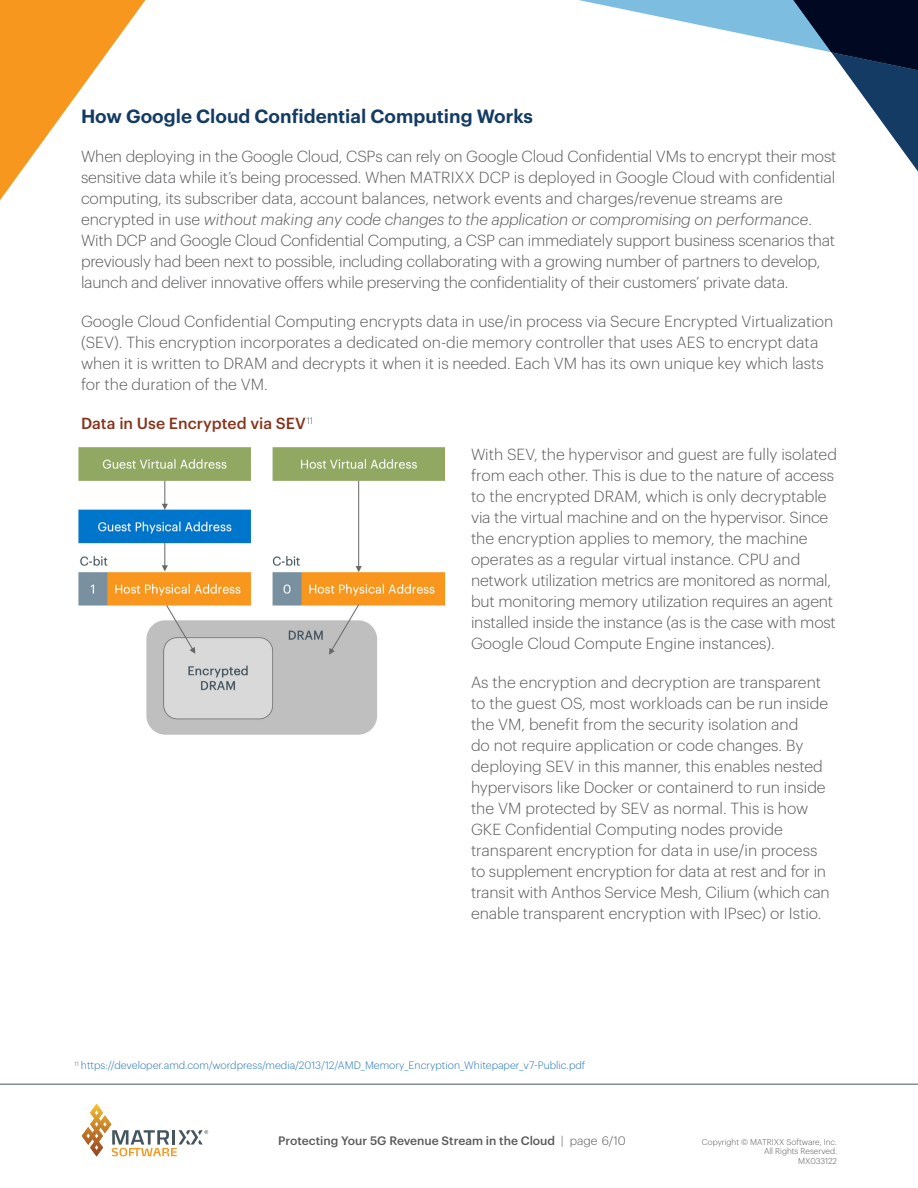
<style>
.page{position:relative;width:918px;height:1188px;background:#fff}
.page>*{position:absolute;margin:0;border:0;box-sizing:border-box;transform-origin:0 0}
.t1{font:600 18.75px "Graphik";color:#143b63}
.t2{font:300 15.75px/21px "Graphik";color:#58595b}
.t3{font:500 15.75px "Graphik";color:#88341c}
.t4{font:500 12px "Graphik";color:#58595b}
.t5{font:300 10.5px "Graphik";color:#2475bc}
.t6{font:300 8.25px/9.9px "Graphik";color:#58595b;text-align:right}
.s1{font-style:italic}
.s2{font-weight:300}
</style>
<div class="page">
<hr style="left:0;top:1084px;width:918px;height:1px;background:#455560">
<svg style="left:82px;top:1104px;width:126px;height:53px"></svg>
<svg style="left:0;top:0;width:145px;height:200px"></svg>
<svg style="left:579px;top:0;width:339px;height:172px"></svg>
<img style="left:78px;top:447px;width:368px;height:288px">
<p class="t1" style="left:81px;top:102px;width:454px">How Google Cloud Confidential Computing Works</p>
<p class="t2" style="left:81px;top:145px;width:757px">When deploying in the Google Cloud, CSPs can rely on Google Cloud Confidential VMs to encrypt their most sensitive data while it’s being processed. When MATRIXX DCP is deployed in Google Cloud with confidential computing, its subscriber data, account balances, network events and charges/revenue streams are encrypted in use <span class="s1">without making any code changes to the application or compromising on performance</span>.<br>With DCP and Google Cloud Confidential Computing, a CSP can immediately support business scenarios that previously had been next to possible, including collaborating with a growing number of partners to develop, launch and deliver innovative offers while preserving the confidentiality of their customers’ private data.</p>
<p class="t2" style="left:81px;top:310px;width:754px">Google Cloud Confidential Computing encrypts data in use/in process via Secure Encrypted Virtualization (SEV). This encryption incorporates a dedicated on-die memory controller that uses AES to encrypt data when it is written to DRAM and decrypts it when it is needed. Each VM has its own unique key which lasts for the duration of the VM.</p>
<p class="t3" style="left:81px;top:412px;width:234px">Data in Use Encrypted via SEV<sup>11</sup></p>
<p class="t2" style="left:471px;top:443px;width:367px">With SEV, the hypervisor and guest are fully isolated from each other. This is due to the nature of access to the encrypted DRAM, which is only decryptable via the virtual machine and on the hypervisor. Since the encryption applies to memory, the machine operates as a regular virtual instance. CPU and network utilization metrics are monitored as normal, but monitoring memory utilization requires an agent installed inside the instance (as is the case with most Google Cloud Compute Engine instances).</p>
<p class="t2" style="left:471px;top:671px;width:360px">As the encryption and decryption are transparent to the guest OS, most workloads can be run inside the VM, benefit from the security isolation and<br>do not require application or code changes. By deploying SEV in this manner, this enables nested hypervisors like Docker or containerd to run inside the VM protected by SEV as normal. This is how GKE Confidential Computing nodes provide transparent encryption for data in use/in process to supplement encryption for data at rest and for in transit with Anthos Service Mesh, Cilium (which can enable transparent encryption with IPsec) or Istio.</p>
<p class="t5" style="left:75px;top:1058px;width:512px"><sup>11</sup> https://developer.amd.com/wordpress/media/2013/12/AMD_Memory_Encryption_Whitepaper_v7-Public.pdf</p>
<p class="t4" style="left:278px;top:1131px;width:349px">Protecting Your 5G Revenue Stream in the Cloud <span class="s2">| page 6/10</span></p>
<p class="t6" style="left:702px;top:1136px;width:137px">Copyright © MATRIXX Software, Inc.<br>All Rights Reserved.<br>MX033122</p>
</div>
